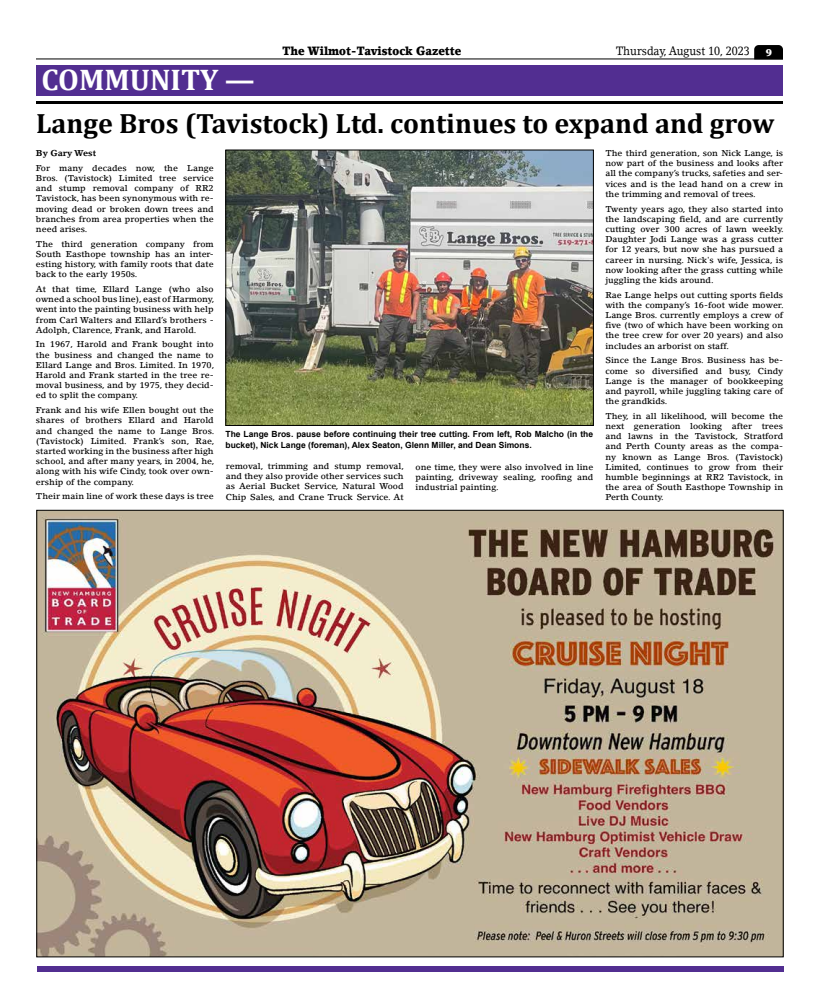
<style>
.page{position:relative;width:819px;height:1008px;background:#fff}
.page>*{position:absolute;margin:0;border:0;box-sizing:border-box;transform-origin:0 0}
.t1{font:700 30px "Cambria";color:#fff}
.t2{font:700 28px "Cambria";color:#000}
.t3{font:900 12px "Lino Letter Std";color:#000;scale:.9 1}
.t4{font:12px "Lino Letter Std";color:#000;scale:.9 1}
.t5{font:900 10px "Lino Letter Std";color:#fff}
.t6{font:500 8.5px/10.2px "Lino Letter Std";color:#000;text-align:justify}
.t7{font:700 8.5px/10.2px "Arial";color:#000}
.t8{font:700 8.5px "Lino Letter Std";color:#000}
</style>
<div class="page">
<hr style="left:36px;top:58px;width:747px;height:1px;background:#000">
<svg style="left:754px;top:45px;width:29px;height:14px"></svg>
<div style="left:37px;top:966px;width:747px;height:6px;background:#522e91"></div>
<div style="left:36px;top:65px;width:747px;height:31px;background:#522e91"></div>
<hr style="left:36px;top:101px;width:747px;height:3px;background:#000">
<img style="left:39px;top:512px;width:742px;height:443px">
<img style="left:228px;top:152px;width:364px;height:272px">
<div style="left:226px;top:150px;width:368px;height:276px;border:1px solid #000"></div>
<h1 class="t1" style="left:41px;top:58px;width:215px">COMMUNITY —</h1>
<h3 class="t3" style="left:282px;top:43px;width:201px">The Wilmot-Tavistock Gazette</h3>
<h3 class="t4" style="left:616px;top:43px;width:150px">Thursday, August 10, 2023</h3>
<p class="t5" style="left:766px;top:46px;width:8px">9</p>
<h2 class="t2" style="left:36px;top:104px;width:740px">Lange Bros (Tavistock) Ltd. continues to expand and grow</h2>
<p class="t8" style="left:36px;top:148px;width:62px">By Gary West</p>
<p class="t6" style="left:36px;top:163px;width:179px">For many decades now, the Lange Bros. (Tavistock) Limited tree service and stump removal company of RR2<br>Tavistock, has been synonymous with re&shy;moving dead or broken down trees and branches from area properties when the need arises.</p>
<p class="t6" style="left:36px;top:239px;width:179px">The third generation company from South Easthope township has an inter&shy;esting history, with family roots that date back to the early 1950s.</p>
<p class="t6" style="left:36px;top:284px;width:180px">At that time, Ellard Lange (who also owned a school bus line), east of Harmony, went into the painting business with help from Carl Walters and Ellard’s brothers - Adolph, Clarence, Frank, and Harold.</p>
<p class="t6" style="left:36px;top:339px;width:180px">In 1967, Harold and Frank bought into the business and changed the name to Ellard Lange and Bros. Limited. In 1970, Harold and Frank started in the tree re&shy;moval business, and by 1975, they decid&shy;ed to split the company.</p>
<p class="t6" style="left:36px;top:405px;width:180px">Frank and his wife Ellen bought out the shares of brothers Ellard and Harold and changed the name to Lange Bros. (Tavistock) Limited. Frank’s son, Rae, started working in the business after high school, and after many years, in 2004, he, along with his wife Cindy, took over own&shy;ership of the company.</p>
<p class="t6" style="left:36px;top:491px;width:179px">Their main line of work these days is tree</p>
<p class="t7" style="left:226px;top:429px;width:369px">The Lange Bros. pause before continuing their tree cutting. From left, Rob Malcho (in the bucket), Nick Lange (foreman), Alex Seaton, Glenn Miller, and Dean Simons.</p>
<p class="t6" style="left:226px;top:461px;width:180px">removal, trimming and stump removal, and they also provide other services such as Aerial Bucket Service, Natural Wood Chip Sales, and Crane Truck Service. At</p>
<p class="t6" style="left:416px;top:462px;width:179px">one time, they were also involved in line painting, driveway sealing, roofing and industrial painting.</p>
<p class="t6" style="left:605px;top:148px;width:179px">The third generation, son Nick Lange, is now part of the business and looks after all the company’s trucks, safeties and ser&shy;vices and is the lead hand on a crew in the trimming and removal of trees.</p>
<p class="t6" style="left:605px;top:203px;width:180px">Twenty years ago, they also started into the landscaping field, and are currently cutting over 300 acres of lawn weekly.<br>Daughter Jodi Lange was a grass cutter for 12 years, but now she has pursued a career in nursing. Nick's wife, Jessica, is now looking after the grass cutting while juggling the kids around.</p>
<p class="t6" style="left:605px;top:290px;width:180px">Rae Lange helps out cutting sports fields with the company’s 16-foot wide mower.<br>Lange Bros. currently employs a crew of five (two of which have been working on the tree crew for over 20 years) and also includes an arborist on staff.</p>
<p class="t6" style="left:605px;top:355px;width:179px">Since the Lange Bros. Business has be&shy;come so diversified and busy, Cindy Lange is the manager of bookkeeping and payroll, while juggling taking care of the grandkids.</p>
<p class="t6" style="left:605px;top:411px;width:179px">They, in all likelihood, will become the next generation looking after trees and lawns in the Tavistock, Stratford and Perth County areas as the compa&shy;ny known as Lange Bros. (Tavistock)<br>Limited, continues to grow from their humble beginnings at RR2 Tavistock, in the area of South Easthope Township in Perth County.</p>
</div>
